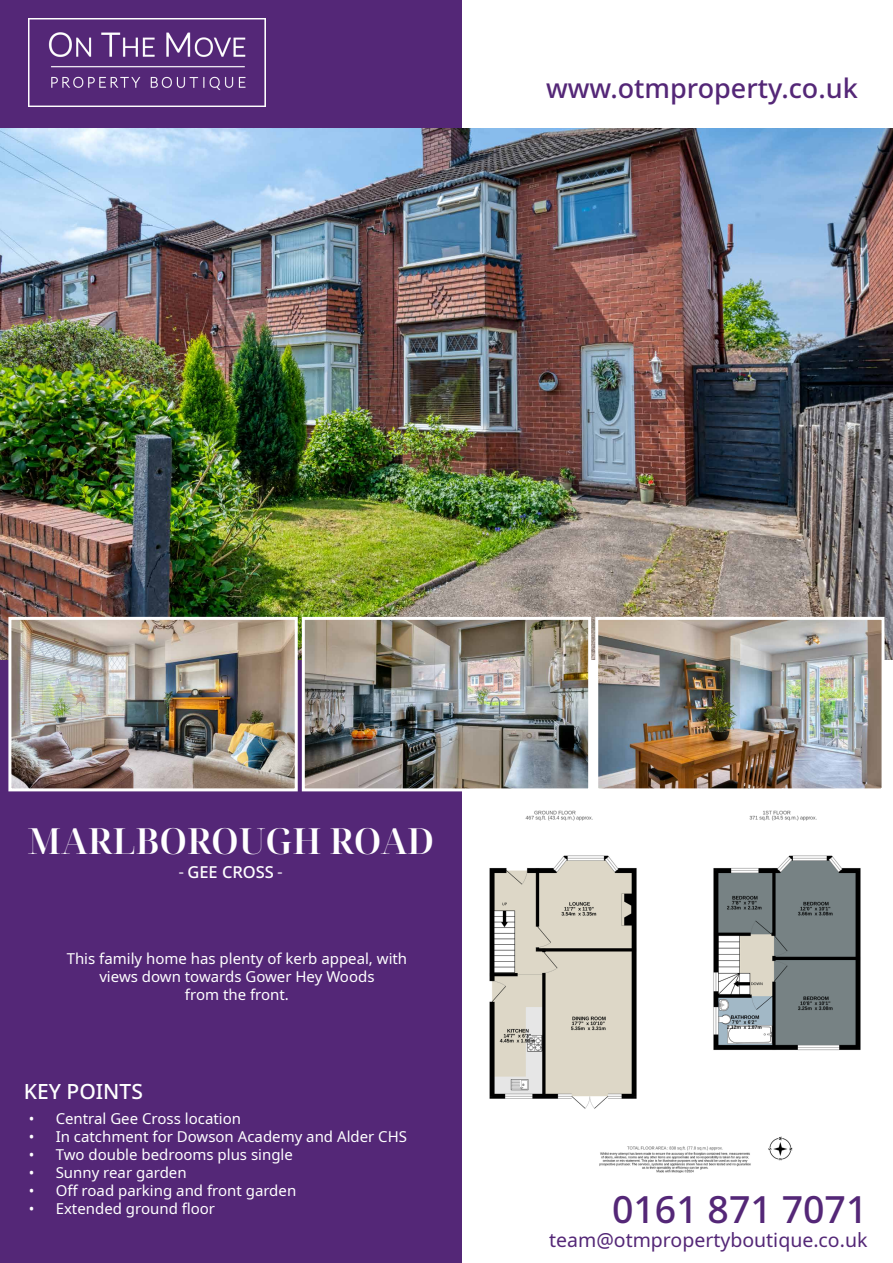
<style>
.page{position:relative;width:893px;height:1263px;background:#fff}
.page>*{position:absolute;margin:0;border:0;box-sizing:border-box;transform-origin:0 0}
.t1{font:500 37.5px "Noto Sans";color:#542777}
.t2{font:600 36px "Noto Serif Display";color:#fff}
.t3{font:500 27px "Noto Sans";color:#542777}
.t4{font:500 21px "Noto Sans";color:#fff}
.t5{font:19.5px "Noto Sans";color:#542777}
.t6{font:500 16.5px "Noto Sans";color:#fff}
.t7{font:15px/18px "Noto Sans";color:#fff;text-align:center}
.s1{font-family:"Lato";font-weight:400}
</style>
<div class="page">
<div style="left:0;top:0;width:461px;height:1263px;background:#542777"></div>
<img style="left:0;top:128px;width:893px;height:532px">
<img style="left:28px;top:18px;width:238px;height:88px">
<img style="left:12px;top:621px;width:282px;height:166px">
<div style="left:8px;top:617px;width:290px;height:174px;border:3px solid #fff"></div>
<img style="left:306px;top:621px;width:281px;height:166px">
<div style="left:302px;top:617px;width:289px;height:174px;border:3px solid #fff"></div>
<img style="left:599px;top:621px;width:281px;height:166px">
<div style="left:595px;top:617px;width:289px;height:174px;border:3px solid #fff"></div>
<img style="left:489px;top:810px;width:372px;height:362px">
<h3 class="t3" style="left:546px;top:69px;width:313px">www.otmproperty.co.uk</h3>
<h2 class="t2" style="left:27px;top:816px;width:409px">MARLBOROUGH ROAD</h2>
<p class="t6" style="left:178px;top:860px;width:106px"><span class="s1">-</span> GEE CROSS <span class="s1">-</span></p>
<p class="t7" style="left:67px;top:950px;width:342px">This family home has plenty of kerb appeal, with views down towards Gower Hey Woods<br>from the front.</p>
<h3 class="t4" style="left:24px;top:1076px;width:121px">KEY POINTS</h3>
<p class="t7" style="left:29px;top:1110px;width:214px">• Central Gee Cross location</p>
<p class="t7" style="left:29px;top:1128px;width:380px">• In catchment for Dowson Academy and Alder CHS</p>
<p class="t7" style="left:29px;top:1146px;width:266px">• Two double bedrooms plus single</p>
<p class="t7" style="left:29px;top:1164px;width:159px">• Sunny rear garden</p>
<p class="t7" style="left:29px;top:1182px;width:269px">• Off road parking and front garden</p>
<p class="t7" style="left:29px;top:1200px;width:188px">• Extended ground floor</p>
<h1 class="t1" style="left:612px;top:1183px;width:257px">0161 871 7071</h1>
<h3 class="t5" style="left:549px;top:1226px;width:320px">team@otmpropertyboutique.co.uk</h3>
</div>
